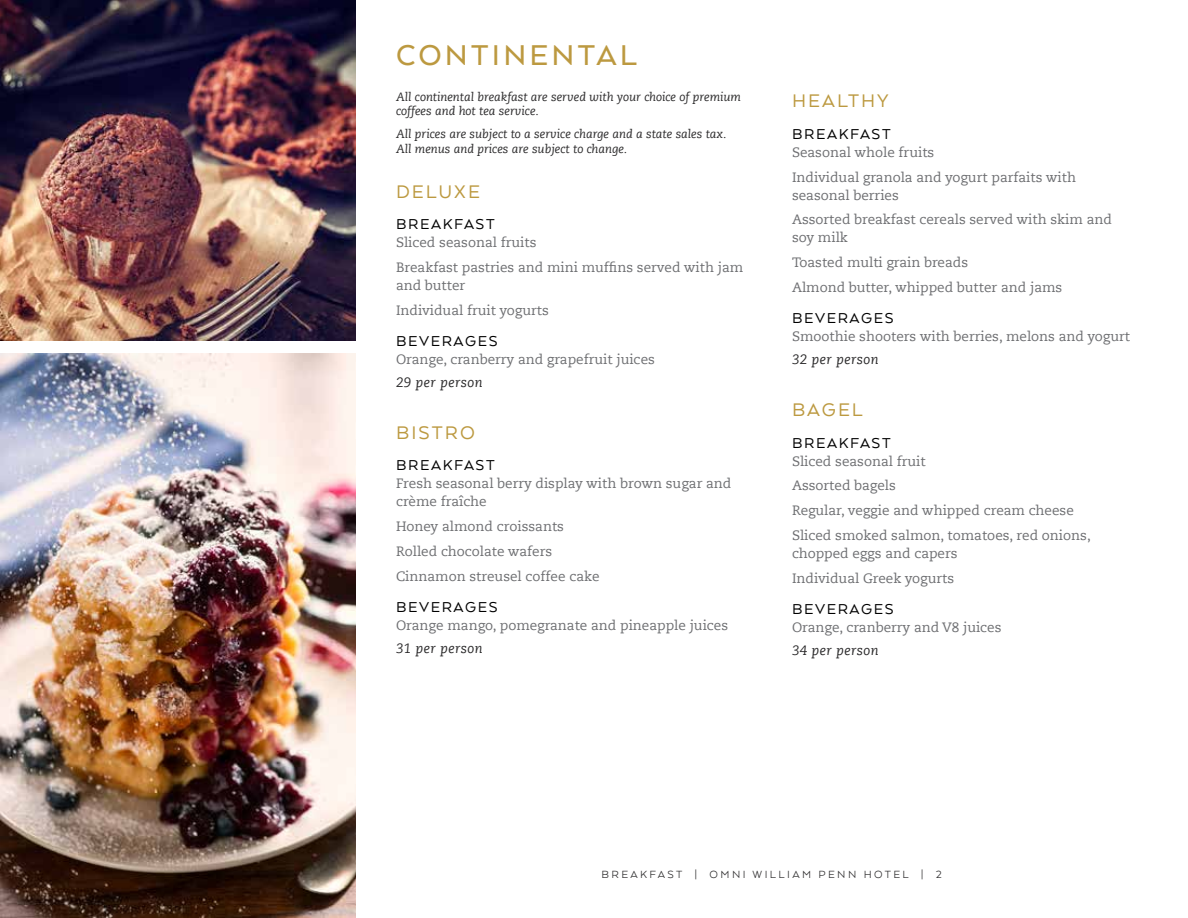
<style>
.page{position:relative;width:1188px;height:918px;background:#fff}
.page>*{position:absolute;margin:0;border:0;box-sizing:border-box;transform-origin:0 0}
.t1{font:500 33px "Arquitecta";letter-spacing:.1em;color:#bc9940}
.t2{font:21px "Arquitecta";letter-spacing:.1em;color:#bc9940}
.t3{font:16.5px "Arquitecta";letter-spacing:.1em;color:#000}
.t4{font:13.5px/24.8px "Caecilia Com 55 Roman";color:#6d6e71}
.t5{font:italic 13.5px "Caecilia Com 56";letter-spacing:.03em;color:#292829}
.t6{font:italic 12px/14.4px "Caecilia Com 56";color:#292829}
.t7{font:12px "Arquitecta";letter-spacing:.2em;color:#292829}
</style>
<div class="page">
<img style="left:0;top:353px;width:356px;height:565px">
<img style="left:0;top:0;width:356px;height:340px">
<h1 class="t1" style="left:396px;top:35px;width:243px">CONTINENTAL</h1>
<p class="t6" style="left:396px;top:89px;width:347px">All continental breakfast are served with your choice of premium coffees and hot tea service.</p>
<p class="t6" style="left:396px;top:127px;width:332px">All prices are subject to a service charge and a state sales tax.<br>All menus and prices are subject to change.</p>
<h2 class="t2" style="left:396px;top:178px;width:85px">DELUXE</h2>
<p class="t3" style="left:396px;top:214px;width:100px">BREAKFAST</p>
<p class="t4" style="left:396px;top:230px;width:349px">Sliced seasonal fruits<br>Breakfast pastries and mini muffins served with jam</p>
<p class="t4" style="left:396px;top:273px;width:154px">and butter<br>Individual fruit yogurts</p>
<p class="t3" style="left:396px;top:331px;width:103px">BEVERAGES</p>
<p class="t4" style="left:396px;top:347px;width:260px">Orange, cranberry and grapefruit juices</p>
<p class="t5" style="left:396px;top:374px;width:88px">29 per person</p>
<h2 class="t2" style="left:396px;top:420px;width:81px">BISTRO</h2>
<p class="t3" style="left:396px;top:455px;width:100px">BREAKFAST</p>
<p class="t4" style="left:396px;top:474px;width:337px;line-height:18px">Fresh seasonal berry display with brown sugar and crème fraîche</p>
<p class="t4" style="left:396px;top:514px;width:205px">Honey almond croissants<br>Rolled chocolate wafers<br>Cinnamon streusel coffee cake</p>
<p class="t3" style="left:396px;top:597px;width:103px">BEVERAGES</p>
<p class="t4" style="left:396px;top:613px;width:334px">Orange mango, pomegranate and pineapple juices</p>
<p class="t5" style="left:396px;top:640px;width:88px">31 per person</p>
<h2 class="t2" style="left:792px;top:88px;width:98px">HEALTHY</h2>
<p class="t3" style="left:792px;top:124px;width:100px">BREAKFAST</p>
<p class="t4" style="left:792px;top:140px;width:286px">Seasonal whole fruits<br>Individual granola and yogurt parfaits with</p>
<p class="t4" style="left:792px;top:182px;width:322px">seasonal berries<br>Assorted breakfast cereals served with skim and</p>
<p class="t4" style="left:792px;top:225px;width:272px">soy milk<br>Toasted multi grain breads<br>Almond butter, whipped butter and jams</p>
<p class="t3" style="left:792px;top:308px;width:103px">BEVERAGES</p>
<p class="t4" style="left:792px;top:324px;width:340px">Smoothie shooters with berries, melons and yogurt</p>
<p class="t5" style="left:792px;top:351px;width:88px">32 per person</p>
<h2 class="t2" style="left:792px;top:397px;width:72px">BAGEL</h2>
<p class="t3" style="left:792px;top:432px;width:100px">BREAKFAST</p>
<p class="t4" style="left:792px;top:448px;width:300px">Sliced seasonal fruit<br>Assorted bagels<br>Regular, veggie and whipped cream cheese<br>Sliced smoked salmon, tomatoes, red onions,</p>
<p class="t4" style="left:792px;top:541px;width:167px">chopped eggs and capers<br>Individual Greek yogurts</p>
<p class="t3" style="left:792px;top:599px;width:103px">BEVERAGES</p>
<p class="t4" style="left:792px;top:615px;width:211px">Orange, cranberry and V8 juices</p>
<p class="t5" style="left:792px;top:642px;width:88px">34 per person</p>
<p class="t7" style="left:602px;top:866px;width:20px">BREAKFAST</p>
<p class="t7" style="left:695px;top:866px;width:249px">| OMNI WILLIAM PENN HOTEL | 2</p>
</div>
